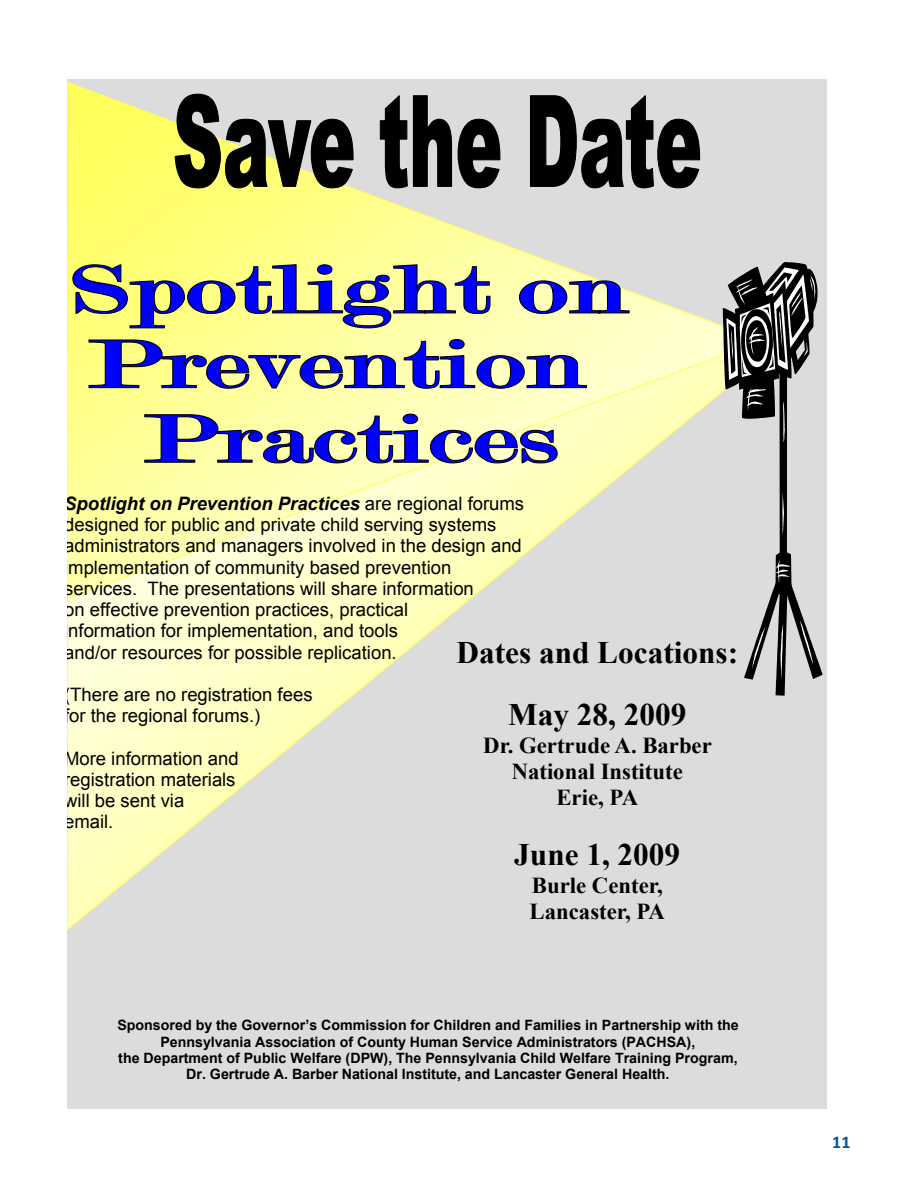
<style>
.page{position:relative;width:918px;height:1188px;background:#fff}
.page>*{position:absolute;margin:0;border:0;box-sizing:border-box;transform-origin:0 0}
.t1{font:700 31.35px/62.1px "Times New Roman";color:#000;text-align:center}
.t2{font:700 22.8px/26.1px "Times New Roman";color:#000;text-align:center}
.t3{font:18.45px/21.3px "Arial";color:#000}
.t4{font:700 18px "Calibri";color:#005596}
.t5{font:700 14.25px/16.4px "Arial";color:#000;text-align:center}
.s1{font-weight:700;font-style:italic}
</style>
<div class="page">
<div style="left:68px;top:79px;width:759px;height:1030px;background:#dcdcdc"></div>
<svg style="left:68px;top:599px;width:403px;height:331px"></svg>
<svg style="left:68px;top:82px;width:655px;height:517px"></svg>
<svg style="left:723px;top:262px;width:100px;height:434px"></svg>
<svg style="left:72px;top:263px;width:558px;height:201px;background:#c2c2a9"></svg>
<svg style="left:174px;top:93px;width:527px;height:96px"></svg>
<p class="t3" style="left:64px;top:493px;width:462px"><span class="s1">Spotlight on Prevention Practices</span> are regional forums designed for public and private child serving systems administrators and managers involved in the design and implementation of community based prevention services. The presentations will share information<br>on effective prevention practices, practical<br>information for implementation, and tools<br>and/or resources for possible replication.</p>
<p class="t3" style="left:64px;top:684px;width:250px">(There are no registration fees for the regional forums.)</p>
<p class="t3" style="left:64px;top:748px;width:176px">More information and registration materials will be sent via<br>email.</p>
<h1 class="t1" style="left:457px;top:620px;width:283px">Dates and Locations:<br>May 28, 2009</h1>
<p class="t2" style="left:483px;top:731px;width:230px">Dr. Gertrude A. Barber<br>National Institute<br>Erie, PA</p>
<h1 class="t1" style="left:514px;top:823px;width:167px">June 1, 2009</h1>
<p class="t2" style="left:530px;top:872px;width:137px;text-align:left">Burle Center,<br>Lancaster, PA</p>
<p class="t5" style="left:117px;top:1018px;width:623px">Sponsored by the Governor’s Commission for Children and Families in Partnership with the Pennsylvania Association of County Human Service Administrators (PACHSA),<br>the Department of Public Welfare (DPW), The Pennsylvania Child Welfare Training Program, Dr. Gertrude A. Barber National Institute, and Lancaster General Health.</p>
<p class="t4" style="left:832px;top:1131px;width:20px">11</p>
</div>
